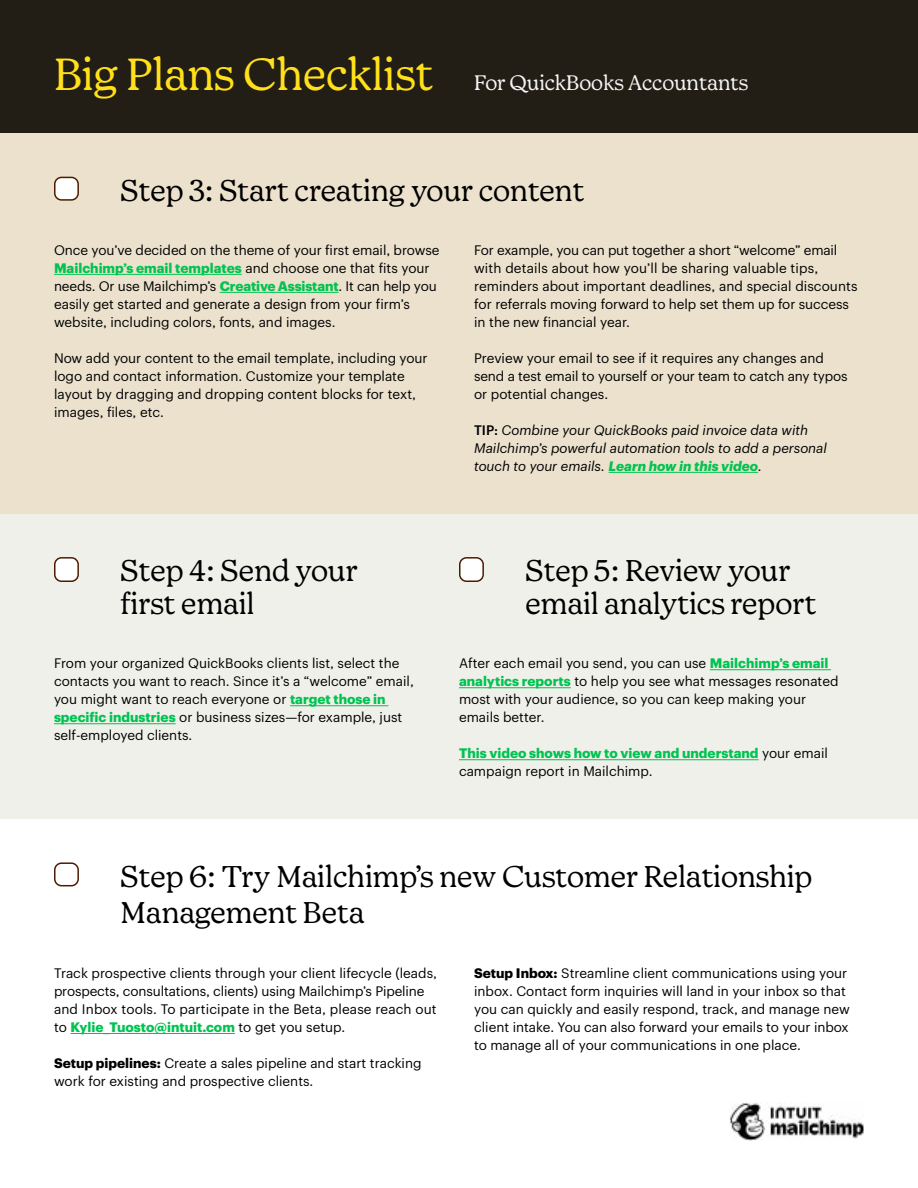
<style>
.page{position:relative;width:918px;height:1188px;background:#fff}
.page>*{position:absolute;margin:0;border:0;box-sizing:border-box;transform-origin:0 0}
.t1{font:300 30px/33px "Means";color:#000}
.t2{font:300 21px "Means";color:#f5f5f5}
.t3{font:13.5px/18px "Graphik Mailchimp";color:#000}
.t4{font:italic 13.5px/18px "Graphik Mailchimp";color:#000}
.t5{font:700 13.5px/18px "Graphik Mailchimp";color:#00c350}
.s1{font-size:45px;color:#ffe01b}
.s2{font-weight:700;color:#00c350}
.s3{font-weight:500;font-style:normal}
.s4{font-weight:400;color:#000}
.s5{font-weight:700}
</style>
<div class="page">
<div style="left:0;top:0;width:918px;height:133px;background:#231e15"></div>
<div style="left:0;top:133px;width:918px;height:381px;background:#ebe1cd"></div>
<div style="left:0;top:514px;width:918px;height:305px;background:#f0f0eb"></div>
<hr style="left:54px;top:274px;width:188px;height:1px;background:#00c350">
<hr style="left:220px;top:292px;width:118px;height:1px;background:#00c350">
<hr style="left:609px;top:472px;width:149px;height:1px;background:#00c350">
<div style="left:55px;top:177px;width:23px;height:23px;background:#fff;border-radius:7px"></div>
<div style="left:54px;top:177px;width:25px;height:24px;border:2px solid #4d1c00;border-radius:7px"></div>
<hr style="left:290px;top:705px;width:98px;height:1px;background:#00c350">
<hr style="left:54px;top:723px;width:122px;height:1px;background:#00c350">
<hr style="left:710px;top:669px;width:121px;height:1px;background:#00c350">
<hr style="left:459px;top:687px;width:112px;height:1px;background:#00c350">
<hr style="left:459px;top:759px;width:300px;height:1px;background:#00c350">
<div style="left:55px;top:558px;width:23px;height:23px;background:#fff;border-radius:7px"></div>
<div style="left:54px;top:557px;width:25px;height:25px;border:2px solid #4d1c00;border-radius:7px"></div>
<div style="left:460px;top:558px;width:23px;height:23px;background:#fff;border-radius:7px"></div>
<div style="left:459px;top:557px;width:25px;height:25px;border:2px solid #4d1c00;border-radius:7px"></div>
<hr style="left:71px;top:1033px;width:164px;height:1px;background:#00c350">
<div style="left:54px;top:862px;width:25px;height:24px;border:2px solid #4d1c00;border-radius:7px"></div>
<img style="left:730px;top:1103px;width:134px;height:37px">
<h2 class="t2" style="left:54px;top:70px;width:696px"><span class="s1">Big Plans Checklist</span> For QuickBooks Accountants</h2>
<h1 class="t1" style="left:121px;top:173px;width:465px">Step 3: Start creating your content</h1>
<p class="t3" style="left:54px;top:240px;width:387px">Once you’ve decided on the theme of your first email, browse <span class="s2">Mailchimp’s email templates</span> and choose one that fits your needs. Or use Mailchimp’s <span class="s2">Creative Assistant</span>. It can help you easily get started and generate a design from your firm’s website, including colors, fonts, and images.</p>
<p class="t3" style="left:54px;top:348px;width:375px">Now add your content to the email template, including your logo and contact information. Customize your template layout by dragging and dropping content blocks for text, images, files, etc.</p>
<p class="t3" style="left:474px;top:240px;width:385px">For example, you can put together a short “welcome” email with details about how you’ll be sharing valuable tips, reminders about important deadlines, and special discounts for referrals moving forward to help set them up for success in the new financial year.</p>
<p class="t3" style="left:474px;top:348px;width:375px">Preview your email to see if it requires any changes and send a test email to yourself or your team to catch any typos or potential changes.</p>
<p class="t4" style="left:474px;top:420px;width:354px"><span class="s3">TIP:</span> Combine your QuickBooks paid invoice data with<br>Mailchimp’s powerful automation tools to add a personal touch to your emails. <span class="s2">Learn how in this video</span>.</p>
<h1 class="t1" style="left:121px;top:554px;width:239px">Step 4: Send your first email</h1>
<h1 class="t1" style="left:526px;top:554px;width:292px">Step 5: Review your email analytics report</h1>
<p class="t3" style="left:54px;top:653px;width:361px">From your organized QuickBooks clients list, select the contacts you want to reach. Since it’s a “welcome” email, you might want to reach everyone or <span class="s2">target those in specific industries</span> or business sizes—for example, just self-employed clients.</p>
<p class="t3" style="left:459px;top:653px;width:381px">After each email you send, you can use <span class="s2">Mailchimp’s email analytics reports</span> to help you see what messages resonated most with your audience, so you can keep making your emails better.</p>
<p class="t5" style="left:459px;top:743px;width:371px">This video shows how to view and understand <span class="s4">your email campaign report in Mailchimp.</span></p>
<h1 class="t1" style="left:121px;top:858px;width:693px;line-height:36px">Step 6: Try Mailchimp’s new Customer Relationship<br>Management Beta</h1>
<p class="t3" style="left:54px;top:963px;width:384px">Track prospective clients through your client lifecycle (leads, prospects, consultations, clients) using Mailchimp’s Pipeline and Inbox tools. To participate in the Beta, please reach out to <span class="s2">Kylie_Tuosto@intuit.com</span> to get you setup.</p>
<p class="t3" style="left:54px;top:1053px;width:369px"><span class="s5">Setup pipelines:</span> Create a sales pipeline and start tracking work for existing and prospective clients.</p>
<p class="t3" style="left:474px;top:963px;width:377px"><span class="s5">Setup Inbox:</span> Streamline client communications using your inbox. Contact form inquiries will land in your inbox so that you can quickly and easily respond, track, and manage new client intake. You can also forward your emails to your inbox to manage all of your communications in one place.</p>
</div>
